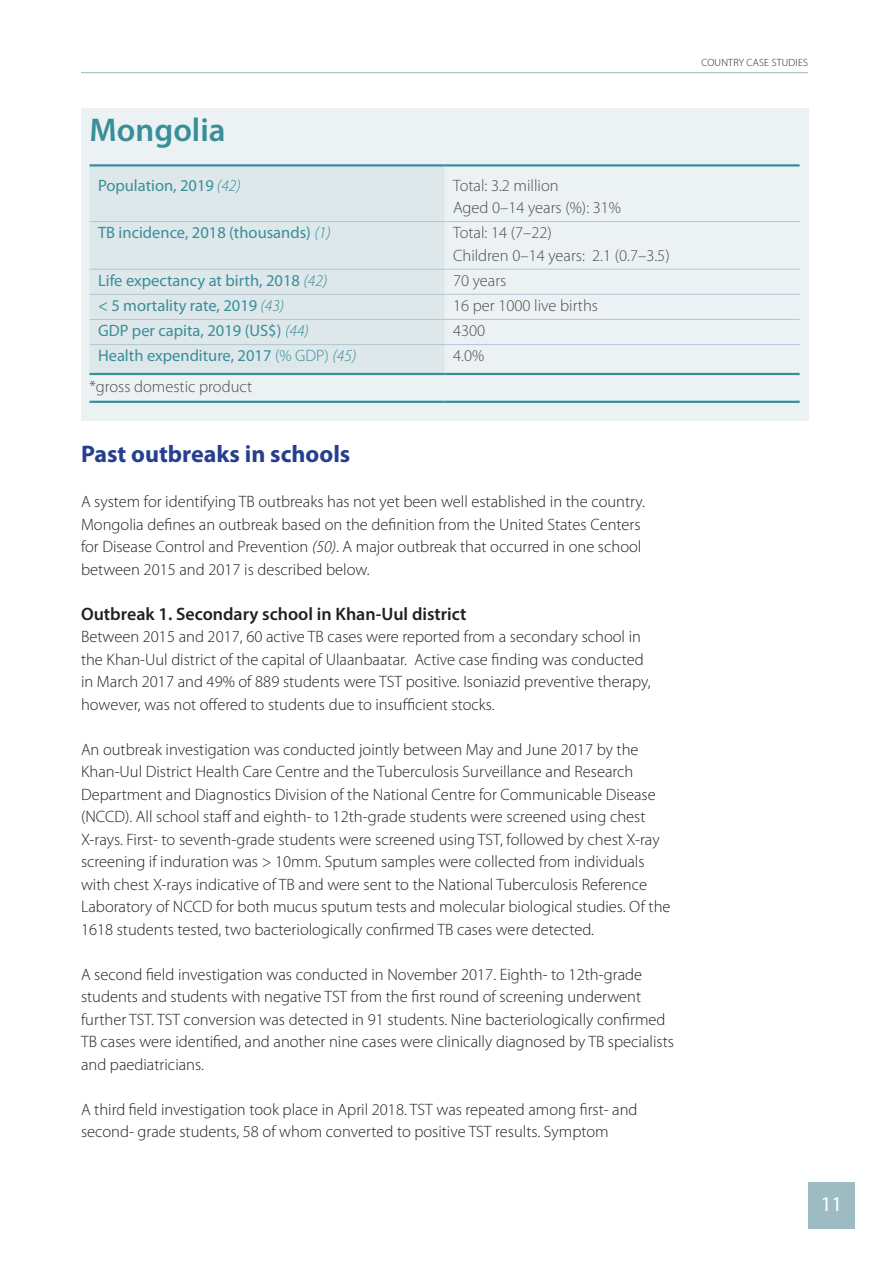
<style>
.page{position:relative;width:893px;height:1263px;background:#fff}
.page>*{position:absolute;margin:0;border:0;box-sizing:border-box;transform-origin:0 0}
.Heading_1{font:600 33px "Myriad Pro";color:#388e99}
.Heading_2{font:700 24px "Myriad Pro";color:#253f8e}
.t1{font:21px "Myriad Pro";color:#fff}
.Heading_3{font:600 18px "Myriad Pro";color:#231f20}
.Body_Text{font:300 16.5px/22.5px "Myriad Pro";color:#231f20}
.Country_Data_COLOR{font:16.5px "Myriad Pro";color:#388e99}
.Country_Data_BLACK{font:300 16.5px "Myriad Pro";color:#4b4c4d}
.t2{font:300 10.5px "Myriad Pro";color:#231f20}
.s1{font-weight:300;font-style:italic}
.s2{font-weight:300}
.s3{font-style:italic}
</style>
<div class="page">
<hr style="left:81px;top:72px;width:727px;height:1px;background:#9cbbc3">
<div style="left:808px;top:1182px;width:47px;height:47px;background:#9cbbc3"></div>
<div style="left:81px;top:108px;width:727px;height:313px;background:#ecf2f3"></div>
<div style="left:90px;top:167px;width:355px;height:206px;background:#dee8ea"></div>
<hr style="left:90px;top:164px;width:355px;height:3px;background:#388e99">
<hr style="left:445px;top:164px;width:355px;height:3px;background:#388e99">
<hr style="left:90px;top:221px;width:355px;height:1px;background:#b1c6d7">
<hr style="left:445px;top:221px;width:355px;height:1px;background:#b1c6d7">
<hr style="left:90px;top:269px;width:355px;height:1px;background:#b1c6d7">
<hr style="left:445px;top:269px;width:355px;height:1px;background:#b1c6d7">
<hr style="left:90px;top:294px;width:355px;height:1px;background:#b1c6d7">
<hr style="left:445px;top:294px;width:355px;height:1px;background:#b1c6d7">
<hr style="left:90px;top:319px;width:355px;height:1px;background:#b1c6d7">
<hr style="left:445px;top:319px;width:355px;height:1px;background:#b1c6d7">
<hr style="left:90px;top:344px;width:355px;height:1px;background:#b1c6d7">
<hr style="left:445px;top:344px;width:355px;height:1px;background:#b1c6d7">
<hr style="left:90px;top:373px;width:355px;height:2px;background:#388e99">
<hr style="left:445px;top:373px;width:355px;height:2px;background:#388e99">
<hr style="left:90px;top:401px;width:355px;height:2px;background:#388e99">
<hr style="left:445px;top:401px;width:355px;height:2px;background:#388e99">
<p class="Heading_1" style="left:90px;top:109px;width:138px">Mongolia</p>
<p class="Country_Data_COLOR" style="left:98px;top:175px;width:144px">Population, 2019 <span class="s1">(42)</span></p>
<p class="Country_Data_BLACK" style="left:453px;top:176px;width:107px">Total: 3.2 million</p>
<p class="Country_Data_BLACK" style="left:453px;top:198px;width:169px">Aged 0–14 years (%): 31%</p>
<p class="Country_Data_COLOR" style="left:98px;top:222px;width:234px">TB incidence, 2018 (thousands) <span class="s1">(1)</span></p>
<p class="Country_Data_BLACK" style="left:453px;top:224px;width:100px">Total: 14 (7–22)</p>
<p class="Country_Data_BLACK" style="left:453px;top:246px;width:218px">Children 0–14 years: 2.1 (0.7–3.5)</p>
<p class="Country_Data_COLOR" style="left:98px;top:270px;width:231px">Life expectancy at birth, 2018 <span class="s1">(42)</span></p>
<p class="Country_Data_BLACK" style="left:453px;top:271px;width:55px">70 years</p>
<p class="Country_Data_COLOR" style="left:98px;top:295px;width:188px">&lt; 5 mortality rate, 2019 <span class="s1">(43)</span></p>
<p class="Country_Data_BLACK" style="left:453px;top:296px;width:146px">16 per 1000 live births</p>
<p class="Country_Data_COLOR" style="left:98px;top:320px;width:212px">GDP per capita, 2019 (US$) <span class="s1">(44)</span></p>
<p class="Country_Data_BLACK" style="left:453px;top:321px;width:34px">4300</p>
<p class="Country_Data_COLOR" style="left:98px;top:345px;width:260px">Health expenditure, 2017 <span class="s2">(% GDP)</span> <span class="s1">(45)</span></p>
<p class="Country_Data_BLACK" style="left:453px;top:347px;width:33px">4.0%</p>
<p class="Country_Data_BLACK" style="left:90px;top:377px;width:164px">*gross domestic product</p>
<p class="Heading_2" style="left:81px;top:439px;width:271px">Past outbreaks in schools</p>
<p class="Body_Text" style="left:81px;top:491px;width:566px">A system for identifying TB outbreaks has not yet been well established in the country.<br>Mongolia defines an outbreak based on the definition from the United States Centers for Disease Control and Prevention <span class="s3">(50)</span>. A major outbreak that occurred in one school between 2015 and 2017 is described below.</p>
<p class="Heading_3" style="left:81px;top:602px;width:387px">Outbreak 1. Secondary school in Khan-Uul district</p>
<p class="Body_Text" style="left:81px;top:626px;width:571px">Between 2015 and 2017, 60 active TB cases were reported from a secondary school in the Khan-Uul district of the capital of Ulaanbaatar. Active case finding was conducted in March 2017 and 49% of 889 students were TST positive. Isoniazid preventive therapy, however, was not offered to students due to insufficient stocks.</p>
<p class="Body_Text" style="left:81px;top:738px;width:591px">An outbreak investigation was conducted jointly between May and June 2017 by the Khan-Uul District Health Care Centre and the Tuberculosis Surveillance and Research Department and Diagnostics Division of the National Centre for Communicable Disease (NCCD). All school staff and eighth- to 12th-grade students were screened using chest X-rays. First- to seventh-grade students were screened using TST, followed by chest X-ray screening if induration was &gt; 10mm. Sputum samples were collected from individuals with chest X-rays indicative of TB and were sent to the National Tuberculosis Reference Laboratory of NCCD for both mucus sputum tests and molecular biological studies. Of the 1618 students tested, two bacteriologically confirmed TB cases were detected.</p>
<p class="Body_Text" style="left:81px;top:963px;width:594px">A second field investigation was conducted in November 2017. Eighth- to 12th-grade students and students with negative TST from the first round of screening underwent further TST. TST conversion was detected in 91 students. Nine bacteriologically confirmed TB cases were identified, and another nine cases were clinically diagnosed by TB specialists and paediatricians.</p>
<p class="Body_Text" style="left:81px;top:1098px;width:558px">A third field investigation took place in April 2018. TST was repeated among first- and second- grade students, 58 of whom converted to positive TST results. Symptom</p>
<p class="t2" style="left:701px;top:56px;width:14px">Country</p>
<p class="t2" style="left:747px;top:56px;width:7px">case</p>
<p class="t2" style="left:772px;top:56px;width:7px">studies</p>
<p class="t1" style="left:821px;top:1191px;width:23px">11</p>
</div>
